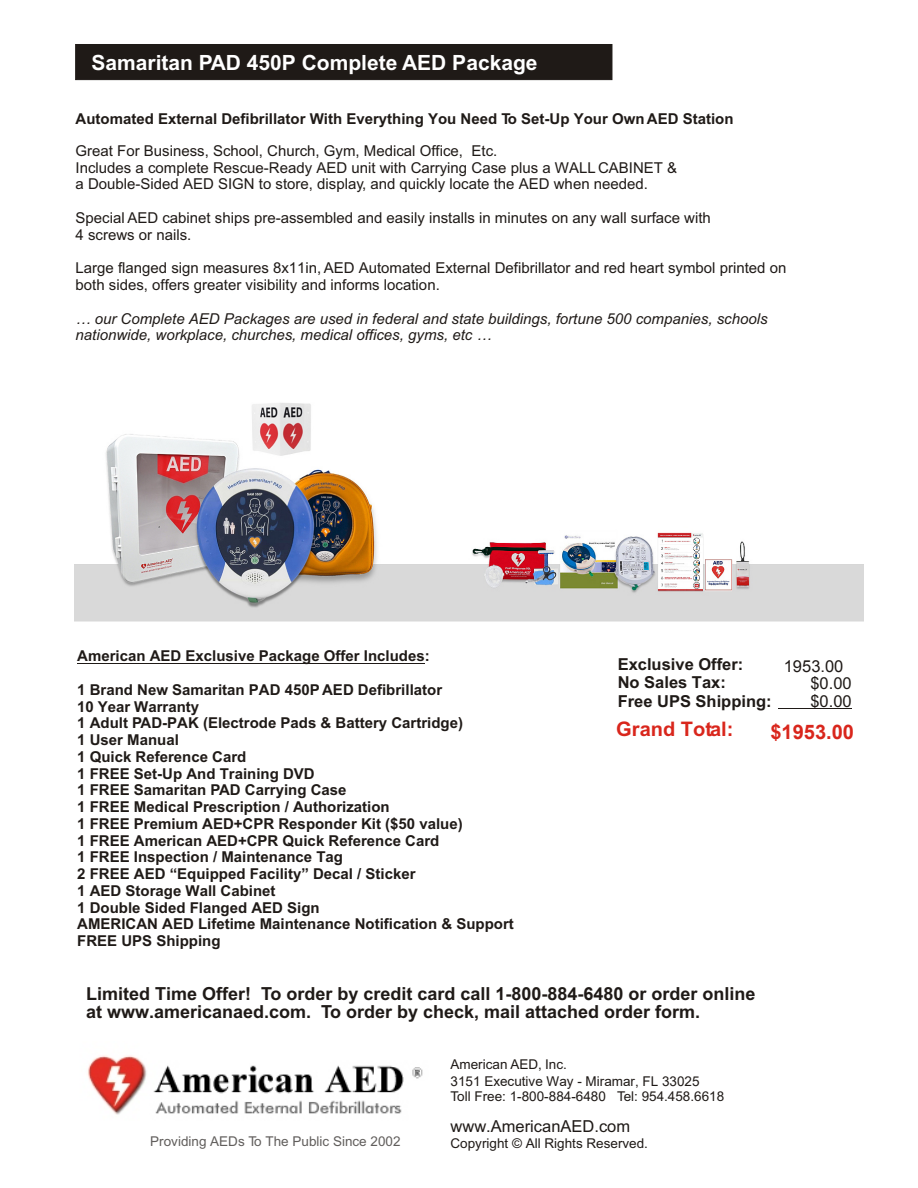
<style>
.page{position:relative;width:918px;height:1188px;background:#fff}
.page>*{position:absolute;margin:0;border:0;box-sizing:border-box;transform-origin:0 0}
.t1{font:700 21px "Arial";color:#fff}
.t2{font:700 20.1px "Arial";color:#d9261c}
.t3{font:700 18px/17.9px "Arial";color:#1f1a17}
.t4{font:700 16.5px/18.5px "Arial";color:#1f1a17}
.t5{font:16.5px/17px "Arial";color:#1f1a17}
.t6{font:700 15px/16.8px "Arial";color:#1f1a17}
.t7{font:15px/16.8px "Arial";color:#1f1a17}
.t8{font:italic 15px/16.8px "Arial";color:#1f1a17}
.t9{font:13.5px "Arial";color:#1f1a17}
.t10{font:13.5px/16.8px "Arial";color:#1f1a17}
.t11{font:13.5px "Arial";color:#615e5c}
.s1{font-style:inherit}
</style>
<div class="page">
<img style="left:87px;top:1055px;width:336px;height:60px">
<hr style="left:77px;top:663px;width:347px;height:1px;background:#1f1a17">
<hr style="left:778px;top:709px;width:74px;height:1px;background:#1f1a17">
<div style="left:76px;top:44px;width:536px;height:36px;background:#1f1a17"></div>
<img style="left:74px;top:403px;width:789px;height:219px">
<h1 class="t1" style="left:92px;top:55px;width:448px">Samaritan PAD 450P Complete AED Package</h1>
<p class="t6" style="left:76px;top:112px;width:659px">Automated External Defibrillator With Everything You Need To Set-Up Your Own AED Station</p>
<p class="t7" style="left:76px;top:144px;width:603px">Great For Business, School, Church, Gym, Medical Office, Etc.<br>Includes a complete Rescue-Ready AED unit with Carrying Case plus a WALL CABINET &amp; a Double-Sided AED SIGN to store, display, and quickly locate the AED when needed.</p>
<p class="t7" style="left:76px;top:211px;width:637px">Special AED cabinet ships pre-assembled and easily installs in minutes on any wall surface with<br>4 screws or nails.</p>
<p class="t7" style="left:76px;top:261px;width:712px">Large flanged sign measures 8x11in, AED Automated External Defibrillator and red heart symbol printed on both sides, offers greater visibility and informs location.</p>
<p class="t8" style="left:76px;top:311px;width:693px">… our Complete AED Packages are used in federal and state buildings, fortune 500 companies, schools nationwide, workplace, churches, medical offices, gyms, etc …</p>
<p class="t6" style="left:77px;top:649px;width:354px">American AED Exclusive Package Offer Includes:</p>
<p class="t6" style="left:77px;top:683px;width:438px">1 Brand New Samaritan PAD 450P AED Defibrillator<br>10 Year Warranty<br>1 Adult PAD-PAK (Electrode Pads &amp; Battery Cartridge)<br>1 User Manual<br>1 Quick Reference Card<br>1 FREE Set-Up And Training DVD<br>1 FREE Samaritan PAD Carrying Case<br>1 FREE Medical Prescription / Authorization<br>1 FREE Premium AED+CPR Responder Kit ($50 value)<br>1 FREE American AED+CPR Quick Reference Card<br>1 FREE Inspection / Maintenance Tag<br>2 FREE AED “Equipped Facility” Decal / Sticker<br>1 AED Storage Wall Cabinet<br>1 Double Sided Flanged AED Sign<br>AMERICAN AED Lifetime Maintenance Notification &amp; Support FREE UPS Shipping</p>
<p class="t4" style="left:618px;top:656px;width:156px">Exclusive Offer:<br>No Sales Tax:<br>Free UPS Shipping:</p>
<h2 class="t2" style="left:616px;top:721px;width:119px">Grand Total:</h2>
<p class="t5" style="left:810px;top:658px;width:43px;text-indent:-27px">1953.00 $0.00</p>
<p class="t5" style="left:810px;top:694px;width:43px">$0.00</p>
<h2 class="t2" style="left:770px;top:725px;width:85px">$1953.00</h2>
<p class="t3" style="left:86px;top:987px;width:671px">Limited Time Offer! To order by credit card call <span class="s1">1-800-884-6480</span> or order online at www.americanaed.com. To order by check, mail attached order form.</p>
<p class="t10" style="left:451px;top:1056px;width:251px"><span class="s1">American AED, Inc.<br></span>3151 Executive Way <span class="s1">-</span> Miramar, <span class="s1">FL</span> 33025</p>
<p class="t9" style="left:451px;top:1091px;width:275px">Toll Free: <span class="s1">1-800-884-6480</span> Tel: 954.458.6618</p>
<p class="t5" style="left:451px;top:1119px;width:181px">www.AmericanAED.com</p>
<p class="t11" style="left:150px;top:1136px;width:252px">Providing AEDs To The Public Since 2002</p>
<p class="t9" style="left:451px;top:1138px;width:199px">Copyright © All Rights Reserved.</p>
</div>
